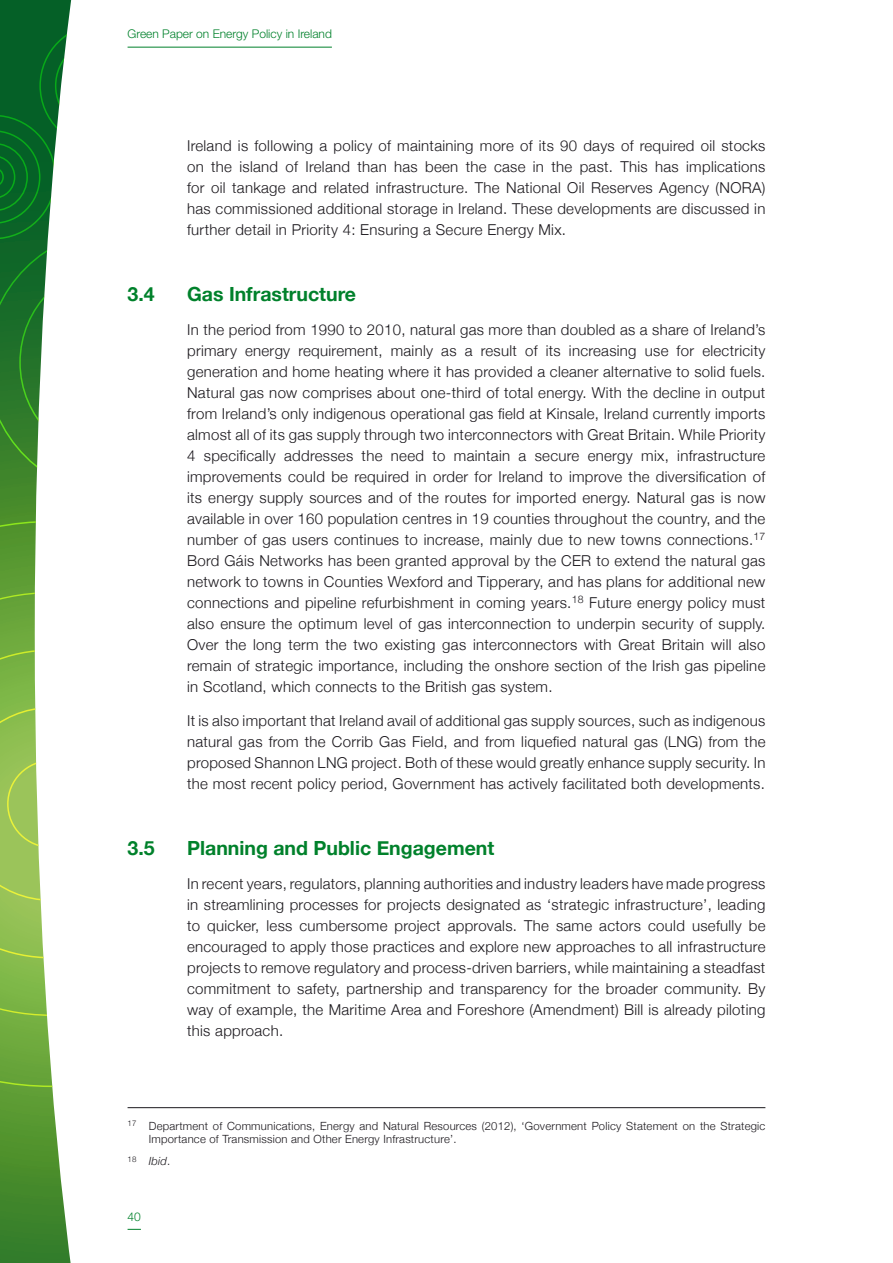
<style>
.page{position:relative;width:893px;height:1263px;background:#fff}
.page>*{position:absolute;margin:0;border:0;box-sizing:border-box;transform-origin:0 0}
.Head_III_10-10{font:700 19.5px "Helvetica Neue";color:#00812b}
.Body_Text__10___3{font:300 15px/21px "Helvetica Neue";letter-spacing:.02em;color:#1a171c;text-align:justify}
.t1{font:300 12px "Helvetica Neue LT Std";color:#00812b}
.Foots{font:300 11.25px/13.5px "Helvetica Neue";letter-spacing:.02em;color:#1a171c}
.Foots-2{font:italic 300 11.25px "Helvetica Neue";color:#1a171c}
.s1{font-style:normal}
</style>
<div class="page">
<svg style="left:0;top:0;width:72px;height:1263px"></svg>
<svg style="left:0;top:521px;width:72px;height:566px"></svg>
<svg style="left:0;top:23px;width:72px;height:473px"></svg>
<hr style="left:128px;top:1107px;width:637px;height:1px;background:#1a171c">
<hr style="left:128px;top:47px;width:204px;height:1px;background:#00812b">
<svg style="left:128px;top:1229px;width:13px;height:1px"></svg>
<p class="t1" style="left:128px;top:27px;width:206px">Green Paper on Energy Policy in Ireland</p>
<p class="Body_Text__10___3" style="left:187px;top:134px;width:580px">Ireland is following a policy of maintaining more of its 90 days of required oil stocks on the island of Ireland than has been the case in the past. This has implications for oil tankage and related infrastructure. The National Oil Reserves Agency (NORA) has commissioned additional storage in Ireland. These developments are discussed in further detail in Priority 4: Ensuring a Secure Energy Mix.</p>
<p class="Head_III_10-10" style="left:128px;top:282px;width:29px">3.4</p>
<p class="Head_III_10-10" style="left:187px;top:282px;width:171px">Gas Infrastructure</p>
<p class="Body_Text__10___3" style="left:187px;top:319px;width:580px">In the period from 1990 to 2010, natural gas more than doubled as a share of Ireland’s primary energy requirement, mainly as a result of its increasing use for electricity generation and home heating where it has provided a cleaner alternative to solid fuels.<br>Natural gas now comprises about one-third of total energy. With the decline in output from Ireland’s only indigenous operational gas field at Kinsale, Ireland currently imports almost all of its gas supply through two interconnectors with Great Britain. While Priority 4 specifically addresses the need to maintain a secure energy mix, infrastructure improvements could be required in order for Ireland to improve the diversification of its energy supply sources and of the routes for imported energy. Natural gas is now available in over 160 population centres in 19 counties throughout the country, and the number of gas users continues to increase, mainly due to new towns connections.<sup>17<br></sup>Bord Gáis Networks has been granted approval by the CER to extend the natural gas network to towns in Counties Wexford and Tipperary, and has plans for additional new connections and pipeline refurbishment in coming years.<sup>18</sup> Future energy policy must also ensure the optimum level of gas interconnection to underpin security of supply.<br>Over the long term the two existing gas interconnectors with Great Britain will also remain of strategic importance, including the onshore section of the Irish gas pipeline in Scotland, which connects to the British gas system.</p>
<p class="Body_Text__10___3" style="left:187px;top:709px;width:580px">It is also important that Ireland avail of additional gas supply sources, such as indigenous natural gas from the Corrib Gas Field, and from liquefied natural gas (LNG) from the proposed Shannon LNG project. Both of these would greatly enhance supply security. In the most recent policy period, Government has actively facilitated both developments.</p>
<p class="Head_III_10-10" style="left:128px;top:836px;width:29px">3.5</p>
<p class="Head_III_10-10" style="left:187px;top:836px;width:309px">Planning and Public Engagement</p>
<p class="Body_Text__10___3" style="left:187px;top:873px;width:580px">In recent years, regulators, planning authorities and industry leaders have made progress in streamlining processes for projects designated as ‘strategic infrastructure’, leading to quicker, less cumbersome project approvals. The same actors could usefully be encouraged to apply those practices and explore new approaches to all infrastructure projects to remove regulatory and process-driven barriers, while maintaining a steadfast commitment to safety, partnership and transparency for the broader community. By way of example, the Maritime Area and Foreshore (Amendment) Bill is already piloting this approach.</p>
<p class="Foots" style="left:149px;top:1119px;width:618px;text-indent:-21px"><sup>17</sup> Department of Communications, Energy and Natural Resources (2012), ‘Government Policy Statement on the Strategic<br>Importance of Transmission and Other Energy Infrastructure’.</p>
<p class="Foots-2" style="left:128px;top:1154px;width:44px"><sup>18</sup> Ibid<span class="s1">.</span></p>
<p class="t1" style="left:128px;top:1209px;width:15px">40</p>
</div>
